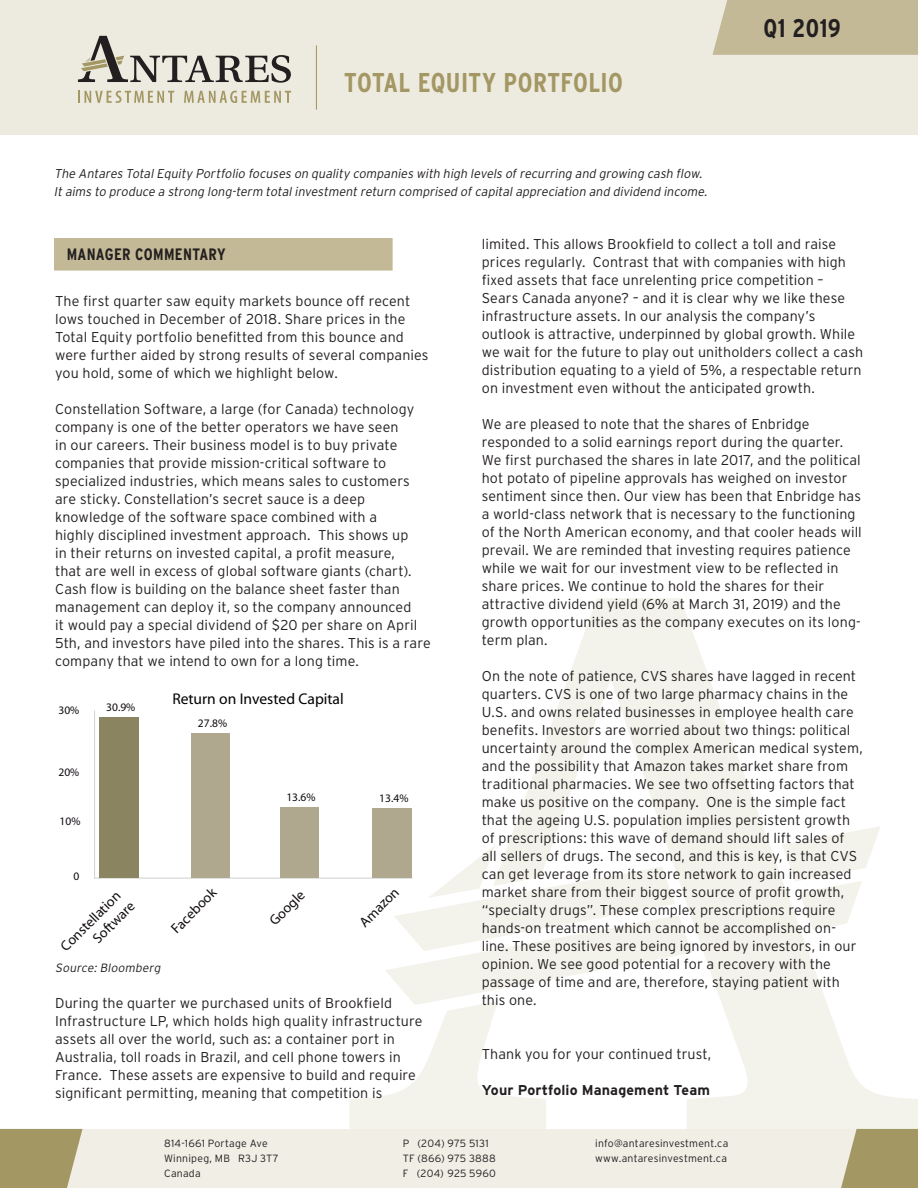
<style>
.page{position:relative;width:918px;height:1188px;background:#fff}
.page>*{position:absolute;margin:0;border:0;box-sizing:border-box;transform-origin:0 0}
.t1{font:700 condensed 27.15px "Interstate";letter-spacing:.015em;color:#a39763}
.t2{font:700 condensed 25.5px "Interstate";letter-spacing:.01em;color:#231f20}
.t3{font:700 condensed 16.5px "Interstate";letter-spacing:.02em;color:#231f20}
.t4{font:15.6px "Myriad";color:#000}
.t5{font:300 14.25px/18px "Interstate";letter-spacing:.005em;color:#231f20}
.t6{font:14.25px/17.1px "Myriad";color:#100b10;text-align:right}
.t7{font:700 14.25px "Interstate";letter-spacing:.01em;color:#231f20}
.t8{font:italic 300 12.75px/18px "Interstate";color:#231f20}
.t9{font:italic 300 12px "Interstate";color:#231f20}
.t10{font:11.55px "Myriad";color:#100b10}
.t11{font:300 10.5px/15px "Interstate";letter-spacing:.02em;color:#231f20}
</style>
<div class="page">
<svg style="left:349px;top:598px;width:569px;height:531px"></svg>
<svg style="left:782px;top:826px;width:99px;height:104px"></svg>
<svg style="left:385px;top:845px;width:307px;height:160px"></svg>
<div style="left:0;top:0;width:918px;height:135px;background:#edeadf"></div>
<svg style="left:78px;top:91px;width:96px;height:12px"></svg>
<svg style="left:184px;top:91px;width:107px;height:12px"></svg>
<svg style="left:78px;top:36px;width:213px;height:47px"></svg>
<svg style="left:0;top:1129px;width:918px;height:59px;background:#e4e0d1"></svg>
<hr style="left:316px;top:45px;width:1px;height:65px;background:#a39763">
<div style="left:713px;top:0;width:205px;height:55px;background:#c3b996"></div>
<div style="left:54px;top:238px;width:339px;height:33px;background:#c3b996"></div>
<hr style="left:94px;top:711px;width:1px;height:167px;background:#cfd1d2">
<hr style="left:95px;top:878px;width:317px;height:1px;background:#cfd1d2">
<div style="left:100px;top:717px;width:39px;height:161px;background:#8a8461"></div>
<div style="left:373px;top:808px;width:39px;height:70px;background:#afa78e"></div>
<div style="left:280px;top:807px;width:39px;height:71px;background:#afa78e"></div>
<div style="left:191px;top:733px;width:39px;height:145px;background:#afa78e"></div>
<h1 class="t1" style="left:344px;top:68px;width:280px">TOTAL EQUITY PORTFOLIO</h1>
<p class="t8" style="left:54px;top:164px;width:657px">The Antares TotalEquity Portfolio focuses on quality companies with high levels ofrecurring and growing cash flow.<br>Itaims to produce a strong long-term totalinvestmentreturn comprised ofcapitalappreciation and dividend income.</p>
<h2 class="t2" style="left:763px;top:14px;width:79px">Q1 2019</h2>
<p class="t3" style="left:67px;top:245px;width:161px">MANAGER COMMENTARY</p>
<p class="t5" style="left:55px;top:292px;width:375px">The first quarter saw equity markets bounce off recent lows touched in December of 2018. Share prices in the Total Equity portfolio benefitted from this bounce and were further aided by strong results of several companies you hold, some of which we highlight below.</p>
<p class="t5" style="left:55px;top:400px;width:377px">Constellation Software, a large (for Canada) technology company is one of the better operators we have seen<br>in our careers. Their business model is to buy private companies that provide mission-critical software to specialized industries, which means sales to customers are sticky. Constellation’s secret sauce is a deep knowledge of the software space combined with a<br>highly disciplined investment approach. This shows up<br>in their returns on invested capital, a profit measure,<br>that are well in excess of global software giants (chart).<br>Cash flow is building on the balance sheet faster than management can deploy it, so the company announced<br>it would pay a special dividend of $20 per share on April 5th, and investors have piled into the shares. This is a rare company that we intend to own for a long time.</p>
<p class="t10" style="left:59px;top:704px;width:22px">30%</p>
<p class="t10" style="left:59px;top:766px;width:22px">20%</p>
<p class="t10" style="left:60px;top:815px;width:22px">10%</p>
<p class="t10" style="left:74px;top:871px;width:7px">0</p>
<p class="t10" style="left:106px;top:701px;width:31px">30.9%</p>
<p class="t6" style="left:57px;top:943px;width:83px;rotate:-45deg">Constellation<br>Software</p>
<p class="t4" style="left:172px;top:691px;width:173px">Return on Invested Capital</p>
<p class="t10" style="left:198px;top:718px;width:31px">27.8%</p>
<p class="t10" style="left:286px;top:791px;width:31px">13.6%</p>
<p class="t10" style="left:379px;top:793px;width:31px">13.4%</p>
<p class="t6" style="left:168px;top:925px;width:59px;rotate:-45deg">Facebook</p>
<p class="t6" style="left:266px;top:917px;width:45px;rotate:-45deg">Google</p>
<p class="t6" style="left:356px;top:919px;width:51px;rotate:-45deg">Amazon</p>
<p class="t9" style="left:55px;top:961px;width:109px">Source: Bloomberg</p>
<p class="t5" style="left:55px;top:994px;width:369px">During the quarter we purchased units of Brookfield Infrastructure LP, which holds high quality infrastructure assets all over the world, such as: a container port in Australia, toll roads in Brazil, and cell phone towers in France. These assets are expensive to build and require significant permitting, meaning that competition is</p>
<p class="t5" style="left:482px;top:235px;width:383px">limited. This allows Brookfield to collect a toll and raise prices regularly. Contrast that with companies with high fixed assets that face unrelenting price competition – Sears Canada anyone? – and it is clear why we like these infrastructure assets. In our analysis the company’s outlook is attractive, underpinned by global growth. While we wait for the future to play out unitholders collect a cash distribution equating to a yield of 5%, a respectable return on investment even without the anticipated growth.</p>
<p class="t5" style="left:482px;top:415px;width:382px">We are pleased to note that the shares of Enbridge responded to a solid earnings report during the quarter.<br>We first purchased the shares in late 2017, and the political hot potato of pipeline approvals has weighed on investor sentiment since then. Our view has been that Enbridge has a world-class network that is necessary to the functioning of the North American economy, and that cooler heads will prevail. We are reminded that investing requires patience while we wait for our investment view to be reflected in share prices. We continue to hold the shares for their attractive dividend yield (6% at March 31, 2019) and the growth opportunities as the company executes on its long&shy;term plan.</p>
<p class="t5" style="left:482px;top:667px;width:383px">On the note of patience, CVS shares have lagged in recent quarters. CVS is one of two large pharmacy chains in the U.S. and owns related businesses in employee health care benefits. Investors are worried about two things: political uncertainty around the complex American medical system, and the possibility that Amazon takes market share from traditional pharmacies. We see two offsetting factors that make us positive on the company. One is the simple fact that the ageing U.S. population implies persistent growth of prescriptions: this wave of demand should lift sales of all sellers of drugs. The second, and this is key, is that CVS can get leverage from its store network to gain increased market share from their biggest source of profit growth, “specialty drugs”. These complex prescriptions require hands-on treatment which cannot be accomplished on&shy;line. These positives are being ignored by investors, in our opinion. We see good potential for a recovery with the passage of time and are, therefore, staying patient with this one.</p>
<p class="t5" style="left:482px;top:1045px;width:231px">Thank you for your continued trust,</p>
<p class="t7" style="left:482px;top:1082px;width:230px">Your Portfolio Management Team</p>
<p class="t11" style="left:164px;top:1135px;width:116px">814-1661 Portage Ave<br>Winnipeg, MB R3J 3T7<br>Canada</p>
<p class="t11" style="left:595px;top:1135px;width:135px">info@antaresinvestment.ca www.antaresinvestment.ca</p>
<p class="t11" style="left:403px;top:1136px;width:95px">P (204) 975 5131<br>TF (866) 975 3888<br>F (204) 925 5960</p>
</div>
